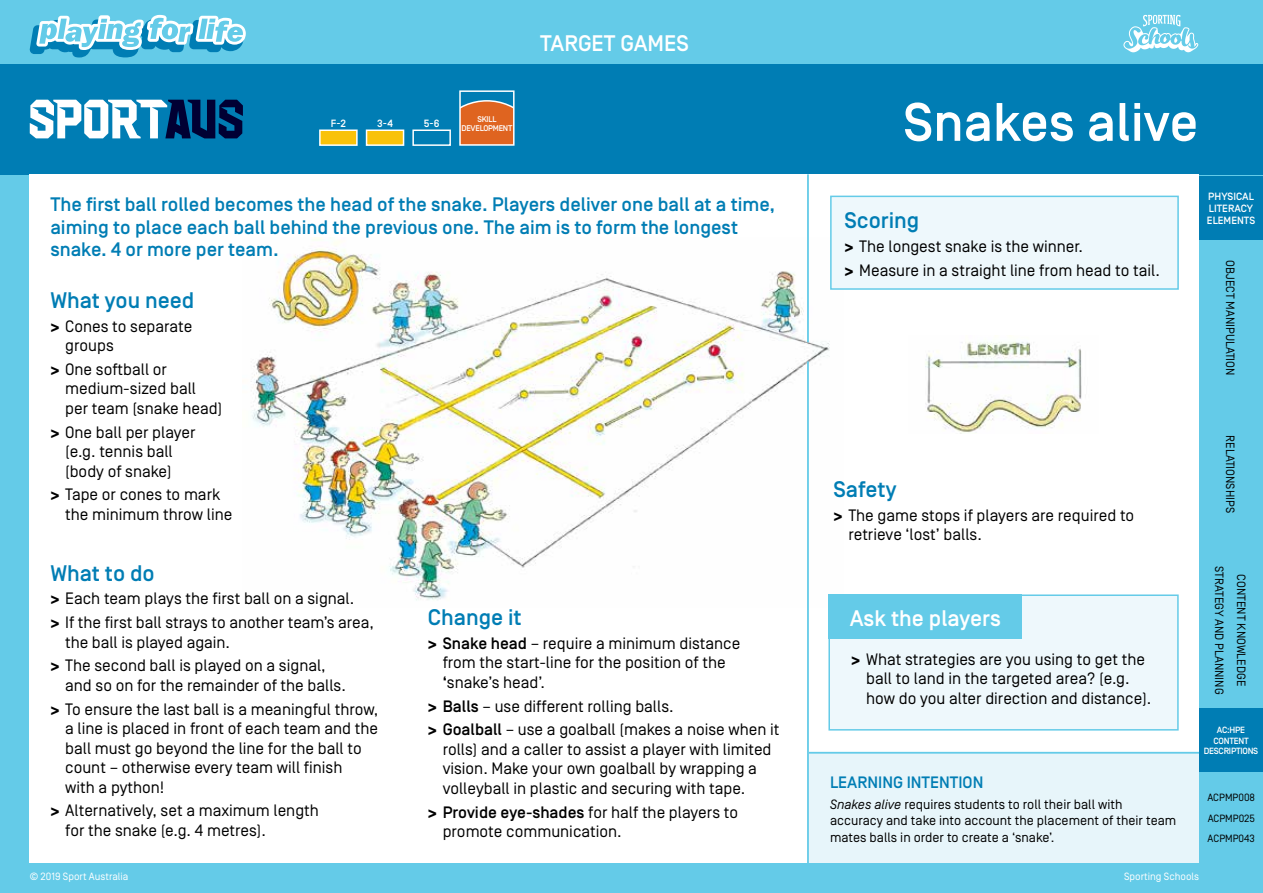
<style>
.page{position:relative;width:1263px;height:893px;background:#64cbe8}
.page>*{position:absolute;margin:0;border:0;box-sizing:border-box;transform-origin:0 0}
.t1{font:500 54px "Simplon Norm";color:#fff}
.t2{font:500 22.5px "Simplon Norm";color:#007db4}
.t3{font:500 22.5px "Simplon Norm";color:#fff}
.t4{font:500 19.5px/22.5px "Simplon Norm";color:#007db4}
.t5{font:16.5px/19.5px "Simplon Norm";color:#000}
.t6{font:500 16.5px "Simplon Norm";color:#007db4}
.t7{font:13.5px/16.5px "Simplon Norm";color:#000}
.t8{font:12px/22px "Simplon Norm";color:#000;text-align:center}
.t9{font:10.5px "Simplon Norm";color:#fff}
.t10{font:500 10.5px/12px "Simplon Norm";color:#fff}
.t11{font:10.5px/20.5px "Simplon Norm";color:#000;text-align:justify}
.t12{font:500 9px/10.5px "Simplon Norm";letter-spacing:-.03em;color:#fff;text-align:center}
.t13{font:500 8.25px/9px "Simplon Norm";letter-spacing:-.03em;color:#fff;text-align:center}
.s1{font-weight:700}
.s2{font-weight:500}
.s3{font-style:italic}
</style>
<div class="page">
<div style="left:0;top:64px;width:1263px;height:110px;background:#007db4"></div>
<svg style="left:1123px;top:15px;width:75px;height:37px"></svg>
<svg style="left:30px;top:15px;width:216px;height:43px"></svg>
<div style="left:1199px;top:176px;width:64px;height:64px;background:#007db4"></div>
<div style="left:1199px;top:708px;width:64px;height:64px;background:#007db4"></div>
<div style="left:30px;top:174px;width:1169px;height:689px;background:#fff"></div>
<svg style="left:30px;top:100px;width:213px;height:38px"></svg>
<img style="left:251px;top:237px;width:579px;height:364px">
<div style="left:809px;top:754px;width:390px;height:109px;background:#e7f5fa"></div>
<hr style="left:807px;top:174px;width:2px;height:168px;background:#64cbe8">
<hr style="left:807px;top:361px;width:2px;height:502px;background:#64cbe8">
<hr style="left:809px;top:752px;width:390px;height:2px;background:#64cbe8">
<div style="left:319px;top:130px;width:39px;height:16px;background:#f9c20a;border:2px solid #fff"></div>
<div style="left:366px;top:130px;width:38px;height:16px;background:#f9c20a;border:2px solid #fff"></div>
<div style="left:412px;top:130px;width:39px;height:16px;border:2px solid #fff"></div>
<svg style="left:462px;top:100px;width:49px;height:43px;background:#d66a2e"></svg>
<div style="left:459px;top:90px;width:55px;height:56px;border:2px solid #fff"></div>
<div style="left:829px;top:595px;width:349px;height:135px;background:#eef8fc"></div>
<div style="left:828px;top:594px;width:351px;height:137px;border:2px solid #64cbe8"></div>
<div style="left:828px;top:594px;width:194px;height:45px;background:#64cbe8"></div>
<img style="left:925px;top:341px;width:157px;height:92px">
<div style="left:831px;top:196px;width:347px;height:93px;background:#eef8fc"></div>
<div style="left:830px;top:196px;width:349px;height:94px;border:2px solid #64cbe8"></div>
<p class="t10" style="left:331px;top:117px;width:17px">F-2</p>
<p class="t10" style="left:377px;top:117px;width:17px">3-4</p>
<p class="t10" style="left:424px;top:117px;width:17px">5-6</p>
<p class="t13" style="left:461px;top:115px;width:52px">SKILL<br>DEVELOPMENT</p>
<h2 class="t3" style="left:540px;top:31px;width:150px">TARGET GAMES</h2>
<p class="t4" style="left:50px;top:194px;width:726px">The first ball rolled becomes the head of the snake. Players deliver one ball at a time, aiming to place each ball behind the previous one. The aim is to form the longest snake. 4 or more per team.</p>
<h2 class="t2" style="left:50px;top:288px;width:145px">What you need</h2>
<p class="t5" style="left:65px;top:317px;width:129px;text-indent:-15px"><span class="s1">&gt;</span> Cones to separate groups</p>
<p class="t5" style="left:65px;top:360px;width:159px;text-indent:-15px"><span class="s1">&gt;</span> One softball or medium-sized ball per team (snake head)</p>
<p class="t5" style="left:50px;top:423px;width:147px;text-align:center"><span class="s1">&gt;</span> One ball per player (e.g. tennis ball (body of snake)</p>
<p class="t5" style="left:65px;top:485px;width:169px;text-indent:-15px"><span class="s1">&gt;</span> Tape or cones to mark the minimum throw line</p>
<h2 class="t2" style="left:50px;top:561px;width:106px">What to do</h2>
<p class="t5" style="left:50px;top:587px;width:325px;line-height:23.7px"><span class="s1">&gt;</span> Each team plays the first ball on a signal.<br><span class="s1">&gt;</span> If the first ball strays to another team’s area,</p>
<p class="t5" style="left:50px;top:630px;width:277px;line-height:23.7px;text-indent:15px">the ball is played again.<br><span class="s1">&gt;</span> The second ball is played on a signal,</p>
<p class="t5" style="left:50px;top:674px;width:330px;line-height:23.7px;text-indent:15px">and so on for the remainder of the balls.<br><span class="s1">&gt;</span> To ensure the last ball is a meaningful throw,</p>
<p class="t5" style="left:65px;top:719px;width:314px">a line is placed in front of each team and the ball must go beyond the line for the ball to count – otherwise every team will finish<br>with a python!</p>
<p class="t5" style="left:65px;top:801px;width:255px;text-indent:-15px"><span class="s1">&gt;</span> Alternatively, set a maximum length for the snake (e.g. 4 metres).</p>
<h2 class="t2" style="left:428px;top:605px;width:95px">Change it</h2>
<p class="t5" style="left:443px;top:634px;width:299px;text-indent:-15px"><span class="s1">&gt;</span> <span class="s2">Snake head</span> – require a minimum distance from the start-line for the position of the <span class="s2">‘</span>snake’s head’.</p>
<p class="t5" style="left:428px;top:694px;width:353px;line-height:23.7px"><span class="s1">&gt;</span> <span class="s2">Balls</span> – use different rolling balls.<br><span class="s1">&gt;</span> <span class="s2">Goalball</span> – use a goalball (makes a noise when it</p>
<p class="t5" style="left:443px;top:740px;width:330px">rolls) and a caller to assist a player with limited vision. Make your own goalball by wrapping a volleyball in plastic and securing with tape.</p>
<p class="t5" style="left:443px;top:803px;width:297px;text-indent:-15px"><span class="s1">&gt;</span> <span class="s2">Provide eye-shades</span> for half the players to promote communication.</p>
<h1 class="t1" style="left:903px;top:94px;width:296px">Snakes alive</h1>
<h2 class="t2" style="left:844px;top:208px;width:76px">Scoring</h2>
<p class="t5" style="left:844px;top:235px;width:317px;line-height:23.7px"><span class="s1">&gt;</span> The longest snake is the winner.<br><span class="s1">&gt;</span> Measure in a straight line from head to tail.</p>
<p class="t10" style="left:1207px;top:191px;width:50px">PHYSICAL<br>LITERACY<br>ELEMENTS</p>
<p class="t8" style="left:1241px;top:260px;width:117px;rotate:90deg">OBJECT MANIPULATION</p>
<h2 class="t2" style="left:833px;top:477px;width:64px">Safety</h2>
<p class="t5" style="left:848px;top:506px;width:287px;text-indent:-15px"><span class="s1">&gt;</span> The game stops if players are required to retrieve ‘lost’ balls.</p>
<h2 class="t3" style="left:850px;top:606px;width:153px">Ask the players</h2>
<p class="t5" style="left:866px;top:649px;width:287px;text-indent:-15px"><span class="s1">&gt;</span> What strategies are you using to get the ball to land in the targeted area? (e.g. how do you alter direction and distance).</p>
<p class="t8" style="left:1241px;top:435px;width:79px;rotate:90deg">RELATIONSHIPS</p>
<p class="t8" style="left:1252px;top:566px;width:130px;rotate:90deg">CONTENT KNOWLEDGE<br>STRATEGY AND PLANNING</p>
<p class="t12" style="left:1204px;top:725px;width:56px">AC:HPE<br>CONTENT<br>DESCRIPTIONS</p>
<p class="t6" style="left:830px;top:774px;width:155px">LEARNING INTENTION</p>
<p class="t7" style="left:830px;top:796px;width:348px"><span class="s3">Snakes alive</span> requires students to roll their ball with accuracy and take into account the placement of their team mates balls in order to create a ‘snake’.</p>
<p class="t11" style="left:1207px;top:788px;width:49px">ACPMP008<br>ACPMP025<br>ACPMP043</p>
<p class="t9" style="left:30px;top:871px;width:100px">© 2019 Sport Australia</p>
<p class="t9" style="left:1124px;top:871px;width:77px">Sporting Schools</p>
</div>
